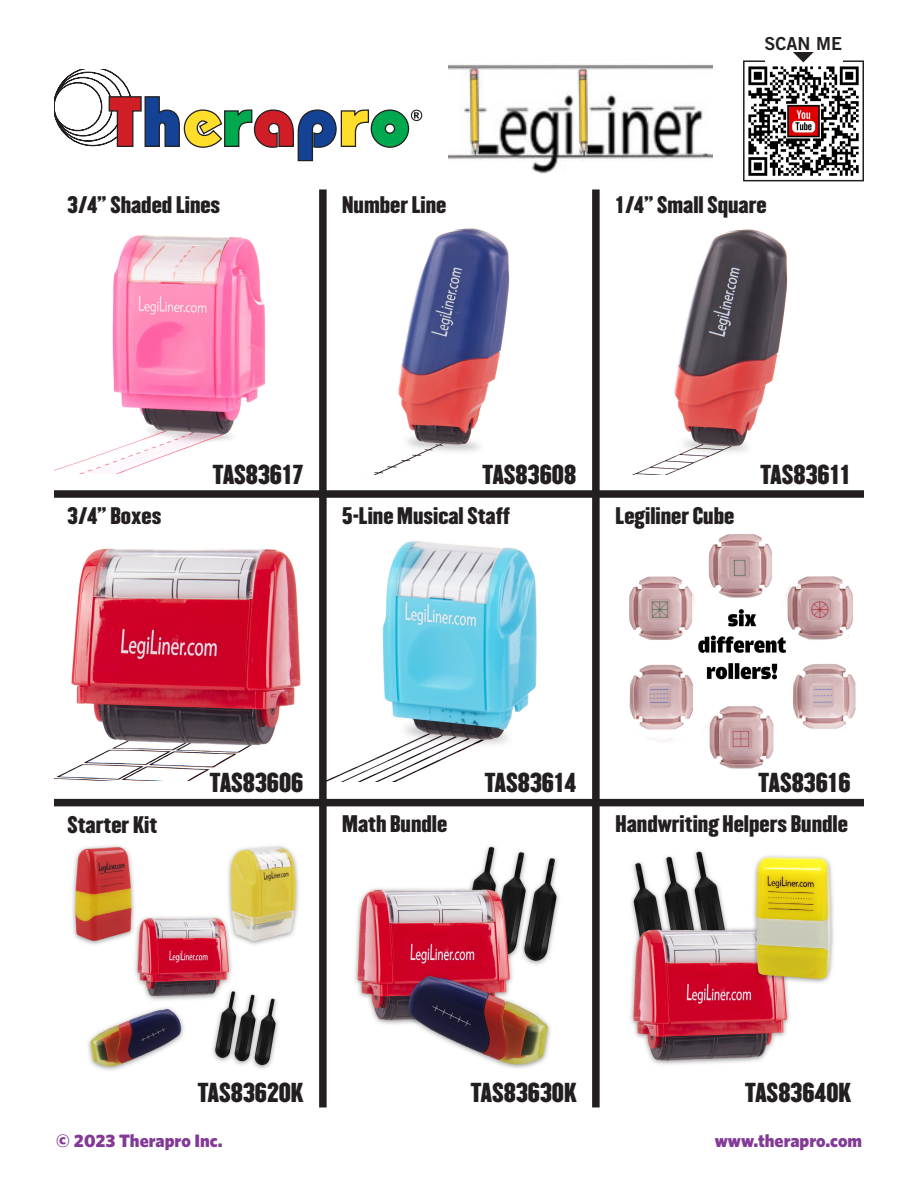
<style>
.page{position:relative;width:918px;height:1188px;background:#fff}
.page>*{position:absolute;margin:0;border:0;box-sizing:border-box;transform-origin:0 0}
.t1{font:24px "Champion HTF Welterweight";color:#231f20}
.t2{font:21px "Champion HTF Welterweight";color:#231f20}
.t3{font:900 18px "Whitney";color:#823a96}
.t4{font:18px "Trade Gothic LT Std Bd 2";color:#231f20}
</style>
<div class="page">
<img style="left:54px;top:235px;width:212px;height:238px">
<img style="left:54px;top:548px;width:247px;height:233px">
<img style="left:72px;top:845px;width:227px;height:225px">
<img style="left:374px;top:228px;width:136px;height:246px">
<img style="left:327px;top:541px;width:210px;height:241px">
<img style="left:354px;top:846px;width:205px;height:223px">
<img style="left:634px;top:229px;width:154px;height:245px">
<img style="left:629px;top:534px;width:227px;height:235px">
<img style="left:630px;top:850px;width:204px;height:215px">
<div style="left:319px;top:189px;width:8px;height:918px;background:#231f20"></div>
<div style="left:592px;top:189px;width:8px;height:918px;background:#231f20"></div>
<div style="left:54px;top:490px;width:810px;height:8px;background:#231f20"></div>
<div style="left:54px;top:799px;width:810px;height:7px;background:#231f20"></div>
<svg style="left:54px;top:69px;width:368px;height:92px"></svg>
<img style="left:448px;top:64px;width:265px;height:110px">
<img style="left:748px;top:66px;width:111px;height:110px">
<div style="left:743px;top:60px;width:121px;height:121px;border:2px solid #231f20"></div>
<div style="left:765px;top:41px;width:77px;height:23px;background:#fff"></div>
<svg style="left:793px;top:52px;width:21px;height:10px"></svg>
<p class="t4" style="left:765px;top:32px;width:79px">SCAN ME</p>
<p class="t2" style="left:68px;top:191px;width:154px">3/4” Shaded Lines</p>
<p class="t2" style="left:342px;top:191px;width:106px">Number Line</p>
<p class="t2" style="left:616px;top:191px;width:153px">1/4” Small Square</p>
<p class="t1" style="left:212px;top:458px;width:93px">TAS83617</p>
<p class="t1" style="left:482px;top:458px;width:95px">TAS83608</p>
<p class="t1" style="left:760px;top:458px;width:92px">TAS83611</p>
<p class="t2" style="left:68px;top:502px;width:95px">3/4” Boxes</p>
<p class="t2" style="left:342px;top:502px;width:169px">5-Line Musical Staff</p>
<p class="t2" style="left:616px;top:502px;width:120px">Legiliner Cube</p>
<p class="t1" style="left:209px;top:767px;width:95px">TAS83606</p>
<p class="t1" style="left:484px;top:767px;width:93px">TAS83614</p>
<p class="t1" style="left:758px;top:767px;width:94px">TAS83616</p>
<p class="t2" style="left:68px;top:811px;width:91px">Starter Kit</p>
<p class="t2" style="left:342px;top:810px;width:107px">Math Bundle</p>
<p class="t2" style="left:616px;top:810px;width:234px">Handwriting Helpers Bundle</p>
<p class="t1" style="left:197px;top:1077px;width:108px">TAS83620K</p>
<p class="t1" style="left:470px;top:1077px;width:108px">TAS83630K</p>
<p class="t1" style="left:745px;top:1077px;width:108px">TAS83640K</p>
<p class="t3" style="left:56px;top:1129px;width:168px">© 2023 Therapro Inc.</p>
<p class="t3" style="left:715px;top:1129px;width:149px">www.therapro.com</p>
</div>
